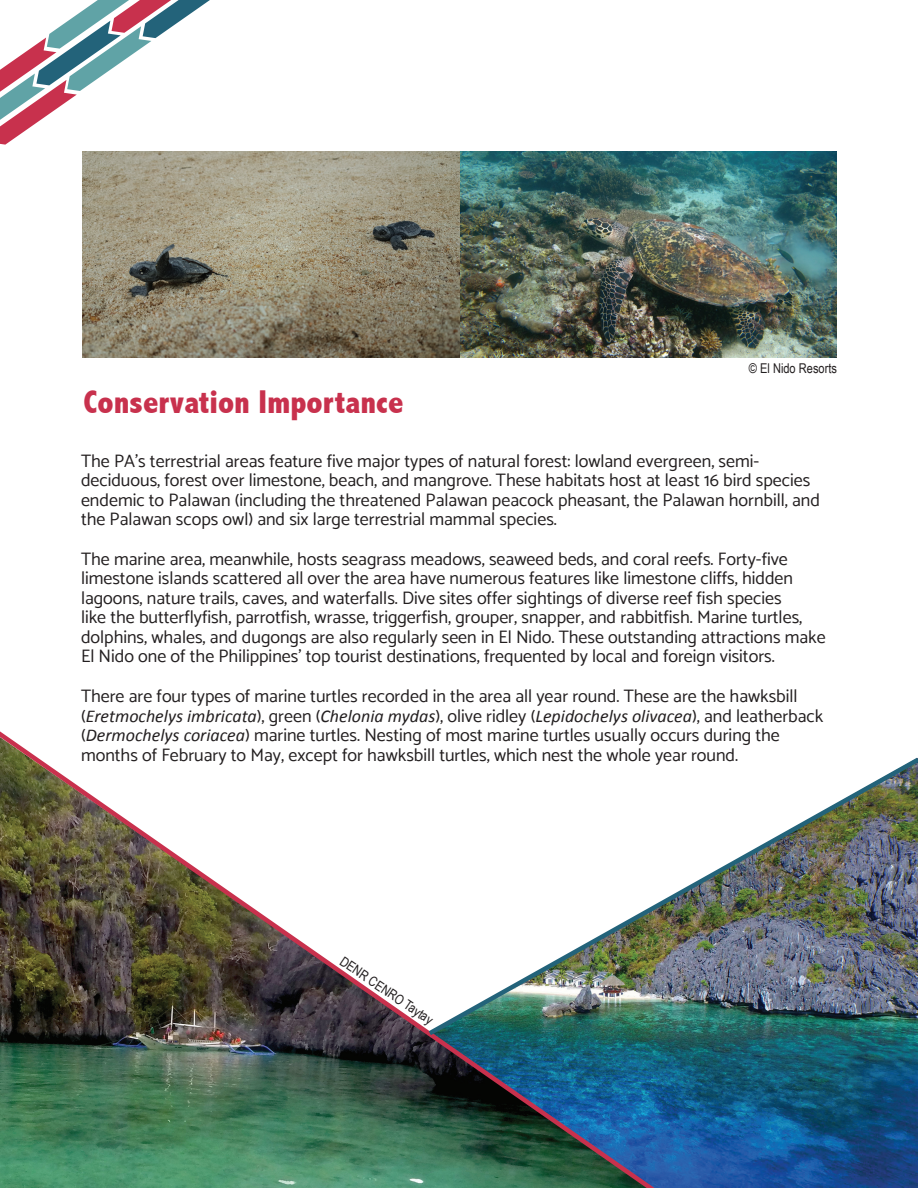
<style>
.page{position:relative;width:918px;height:1188px;background:#fff}
.page>*{position:absolute;margin:0;border:0;box-sizing:border-box;transform-origin:0 0}
.t1{font:800 condensed 33px "Abadi";color:#c8314d}
.t2{font:18px/19.5px "Catamaran";color:#231f20}
.t3{font:italic 18px "Calibri";color:#231f20}
.t4{font:13.5px "Arial Narrow";color:#231f20}
.s1{font-family:"Catamaran";font-style:normal}
.s2{font-family:"Calibri";font-style:italic}
</style>
<div class="page">
<svg style="left:0;top:0;width:210px;height:145px"></svg>
<img style="left:661px;top:1039px;width:257px;height:149px">
<img style="left:0;top:731px;width:661px;height:457px">
<img style="left:82px;top:151px;width:755px;height:206px">
<img style="left:424px;top:754px;width:494px;height:285px">
<h1 class="t1" style="left:84px;top:383px;width:322px">Conservation Importance</h1>
<p class="t4" style="left:749px;top:359px;width:90px">© El Nido Resorts</p>
<p class="t2" style="left:81px;top:451px;width:740px">The PA’s terrestrial areas feature five major types of natural forest: lowland evergreen, semi&shy;deciduous, forest over limestone, beach, and mangrove. These habitats host at least 16 bird species endemic to Palawan (including the threatened Palawan peacock pheasant, the Palawan hornbill, and the Palawan scops owl) and six large terrestrial mammal species.</p>
<p class="t2" style="left:81px;top:549px;width:746px">The marine area, meanwhile, hosts seagrass meadows, seaweed beds, and coral reefs. Forty-five limestone islands scattered all over the area have numerous features like limestone cliffs, hidden lagoons, nature trails, caves, and waterfalls. Dive sites offer sightings of diverse reef fish species<br>like the butterflyfish, parrotfish, wrasse, triggerfish, grouper, snapper, and rabbitfish. Marine turtles, dolphins, whales, and dugongs are also regularly seen in El Nido. These outstanding attractions make El Nido one of the Philippines’ top tourist destinations, frequented by local and foreign visitors.</p>
<p class="t2" style="left:81px;top:686px;width:718px">There are four types of marine turtles recorded in the area all year round. These are the hawksbill</p>
<p class="t3" style="left:81px;top:703px;width:744px"><span class="s1">(</span>Eretmochelys imbricata<span class="s1">), green (</span>Chelonia mydas<span class="s1">), olive ridley (</span>Lepidochelys olivacea<span class="s1">), and leatherback</span></p>
<p class="t2" style="left:81px;top:725px;width:700px">(<span class="s2">Dermochelys coriacea</span>) marine turtles. Nesting of most marine turtles usually occurs during the months of February to May, except for hawksbill turtles, which nest the whole year round.</p>
<p class="t4" style="left:347px;top:952px;width:111px;rotate:34deg">DENR CENRO Taytay</p>
</div>
